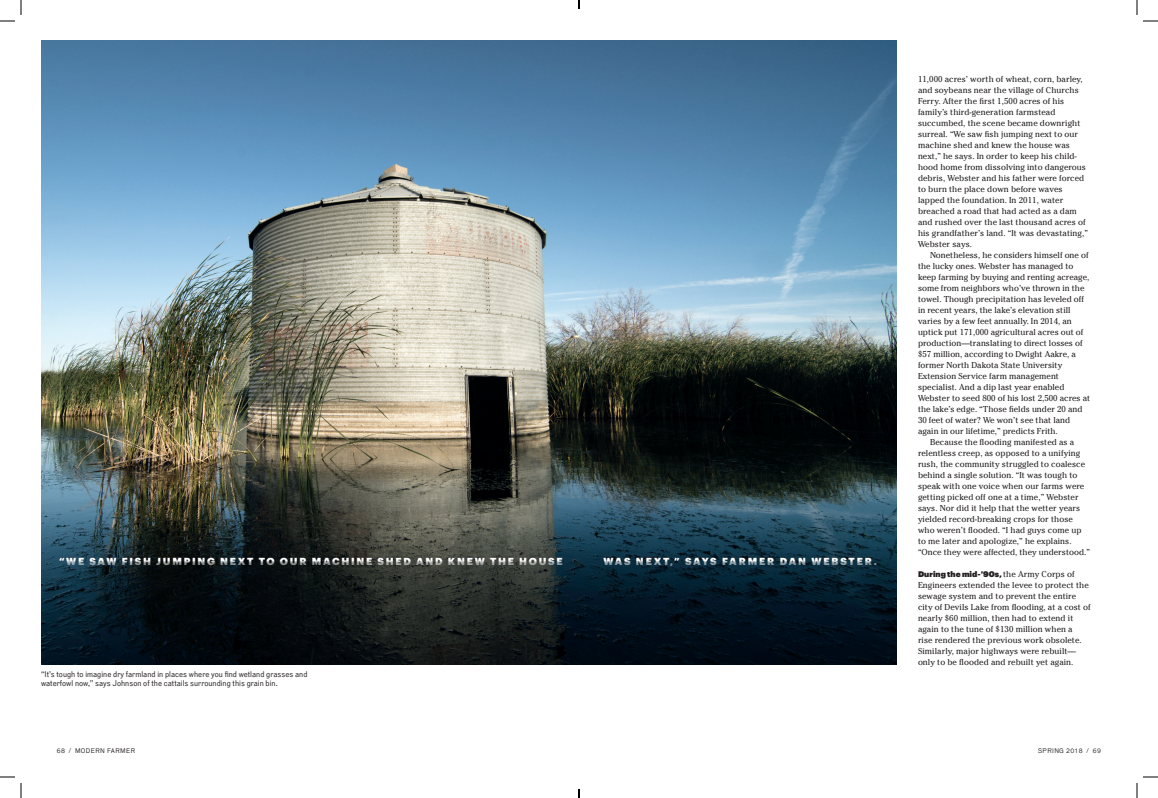
<style>
.page{position:relative;width:1158px;height:798px;background:#fff}
.page>*{position:absolute;margin:0;border:0;box-sizing:border-box;transform-origin:0 0}
.Graphic_Black_23_23{font:900 10px "Graphik";letter-spacing:.175em;color:#fff}
.Chelt_BODY_text_8_5{font:8.5px/11px "Cheltenham";letter-spacing:.01em;color:#231f20}
.Dada_book_8_9_CAPTIO{font:8px/9px "Dada Grotesk";color:#231f20}
.Chelt_BODY_text_8_5-2{font:8px "Graphik Super";letter-spacing:.005em;color:#231f20}
.Dada_book_all_caps_6{font:6.5px "Dada Grotesk";letter-spacing:.06em;color:#231f20}
.s1{font-family:"Cheltenham";font-size:8.5px}
</style>
<div class="page">
<img style="left:41px;top:40px;width:856px;height:625px">
<div style="left:57px;top:555px;width:821px;height:13px;background:#231f20;opacity:.34"></div>
<img style="left:44px;top:561px;width:850px;height:66px">
<svg style="left:0;top:0;width:22px;height:22px"></svg>
<svg style="left:0;top:776px;width:22px;height:22px"></svg>
<svg style="left:1136px;top:0;width:22px;height:22px"></svg>
<svg style="left:1136px;top:776px;width:22px;height:22px"></svg>
<svg style="left:578px;top:0;width:2px;height:9px"></svg>
<svg style="left:578px;top:789px;width:2px;height:9px"></svg>
<p class="Graphic_Black_23_23" style="left:59px;top:553px;width:505px">“WE SAW FISH JUMPING NEXT TO OUR MACHINE SHED AND KNEW THE HOUSE</p>
<p class="Graphic_Black_23_23" style="left:603px;top:553px;width:275px">WAS NEXT,” SAYS FARMER DAN WEBSTER.</p>
<p class="Dada_book_8_9_CAPTIO" style="left:41px;top:670px;width:268px">“It’s tough to imagine dry farmland in places where you find wetland grasses and waterfowl now,” says Johnson of the cattails surrounding this grain bin.</p>
<p class="Chelt_BODY_text_8_5" style="left:918px;top:74px;width:171px">11,000 acres’ worth of wheat, corn, barley, and soybeans near the village of Churchs Ferry. After the first 1,500 acres of his family’s third-generation farmstead succumbed, the scene became downright surreal. “We saw fish jumping next to our machine shed and knew the house was next,” he says. In order to keep his child&shy;hood home from dissolving into dangerous debris, Webster and his father were forced to burn the place down before waves lapped the foundation. In 2011, water breached a road that had acted as a dam and rushed over the last thousand acres of his grandfather’s land. “It was devastating,” Webster says.</p>
<p class="Chelt_BODY_text_8_5" style="left:918px;top:250px;width:174px;text-indent:12px">Nonetheless, he considers himself one of the lucky ones. Webster has managed to keep farming by buying and renting acreage, some from neighbors who’ve thrown in the towel. Though precipitation has leveled off in recent years, the lake’s elevation still varies by a few feet annually. In 2014, an uptick put 171,000 agricultural acres out of production—translating to direct losses of $57 million, according to Dwight Aakre, a former North Dakota State University Extension Service farm management specialist. And a dip last year enabled Webster to seed 800 of his lost 2,500 acres at the lake’s edge. “Those fields under 20 and 30 feet of water? We won’t see that land again in our lifetime,” predicts Frith.</p>
<p class="Chelt_BODY_text_8_5" style="left:918px;top:437px;width:173px;text-indent:12px">Because the flooding manifested as a relentless creep, as opposed to a unifying rush, the community struggled to coalesce behind a single solution. “It was tough to speak with one voice when our farms were getting picked off one at a time,” Webster says. Nor did it help that the wetter years yielded record-breaking crops for those who weren’t flooded. “I had guys come up to me later and apologize,” he explains. “Once they were affected, they understood.”</p>
<p class="Chelt_BODY_text_8_5-2" style="left:918px;top:568px;width:158px">During the mid-’90s, <span class="s1">the Army Corps of</span></p>
<p class="Chelt_BODY_text_8_5" style="left:918px;top:580px;width:174px">Engineers extended the levee to protect the sewage system and to prevent the entire city of Devils Lake from flooding, at a cost of nearly $60 million, then had to extend it again to the tune of $130 million when a<br>rise rendered the previous work obsolete.<br>Similarly, major highways were rebuilt— only to be flooded and rebuilt yet again.</p>
<p class="Dada_book_all_caps_6" style="left:57px;top:747px;width:80px">68 / MODERN FARMER</p>
<p class="Dada_book_all_caps_6" style="left:1038px;top:747px;width:65px">SPRING 2018 / 69</p>
</div>
